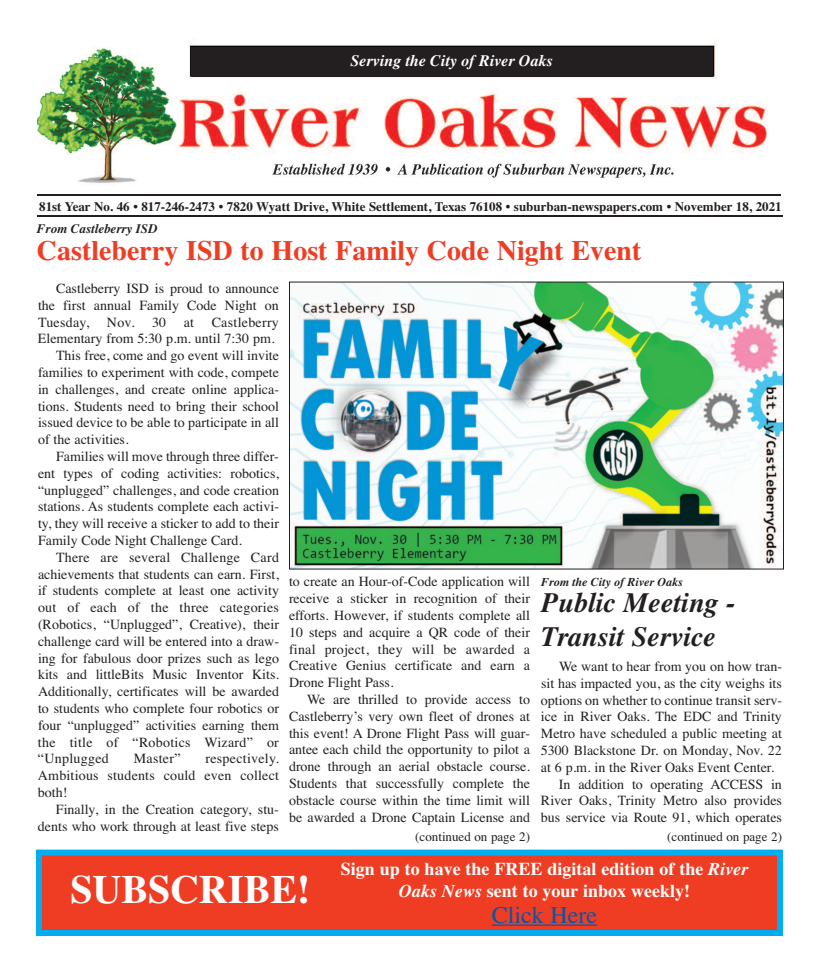
<style>
.page{position:relative;width:819px;height:972px;background:#fff}
.page>*{position:absolute;margin:0;border:0;box-sizing:border-box;transform-origin:0 0}
.t1{font:700 40px "Times";color:#fff}
.t2{font:700 28px "Times";color:#ef3d24}
.t3{font:italic 700 28px/33.6px "Times";color:#231f20}
.t4{font:24px "Times";color:#0855a4}
.t5{font:700 18px/21.6px "Times";color:#fff;text-align:center}
.t6{font:italic 700 16px "Times";color:#fff}
.t7{font:14px/16.8px "Times";color:#231f20;text-align:justify}
.t8{font:14px "Times";letter-spacing:.02em;color:#231f20}
.t9{font:700 13px "Times";color:#231f20}
.t10{font:13px "Times";color:#231f20}
.t11{font:italic 700 13px "Times";color:#231f20}
.t12{font:italic 700 12px "Times";color:#231f20}
.s1{font-style:italic}
</style>
<div class="page">
<hr style="left:37px;top:215px;width:746px;height:2px;background:#231f20">
<hr style="left:37px;top:194px;width:744px;height:2px;background:#231f20">
<img style="left:37px;top:41px;width:731px;height:144px">
<div style="left:191px;top:47px;width:521px;height:29px;background:#231f20"></div>
<div style="left:42px;top:856px;width:735px;height:74px;background:#ef3d24"></div>
<div style="left:36px;top:850px;width:747px;height:86px;border:6px solid #00aeef"></div>
<hr style="left:492px;top:925px;width:105px;height:1px;background:#0855a4">
<img style="left:291px;top:284px;width:491px;height:284px">
<div style="left:289px;top:282px;width:495px;height:288px;border:1px solid #231f20"></div>
<p class="t6" style="left:350px;top:51px;width:204px">Serving the City of River Oaks</p>
<p class="t9" style="left:39px;top:199px;width:744px">81st Year No. 46 • 817-246-2473 • 7820 Wyatt Drive, White Settlement, Texas 76108 • suburban-newspapers.com • November 18, 2021</p>
<p class="t11" style="left:37px;top:221px;width:122px">From Castleberry ISD</p>
<h2 class="t2" style="left:37px;top:234px;width:606px">Castleberry ISD to Host Family Code Night Event</h2>
<p class="t7" style="left:56px;top:280px;width:225px">Castleberry ISD is proud to announce</p>
<p class="t7" style="left:38px;top:297px;width:242px">the first annual Family Code Night on</p>
<p class="t8" style="left:38px;top:314px;width:242px">Tuesday, Nov. 30 at Castleberry</p>
<p class="t7" style="left:38px;top:330px;width:238px">Elementary from 5:30 p.m. until 7:30 pm.</p>
<p class="t7" style="left:56px;top:347px;width:225px">This free, come and go event will invite</p>
<p class="t7" style="left:38px;top:364px;width:243px">families to experiment with code, compete</p>
<p class="t7" style="left:38px;top:381px;width:243px">in challenges, and create online applica-</p>
<p class="t7" style="left:38px;top:397px;width:243px">tions. Students need to bring their school</p>
<p class="t7" style="left:38px;top:414px;width:243px">issued device to be able to participate in all</p>
<p class="t7" style="left:38px;top:431px;width:92px">of the activities.</p>
<p class="t7" style="left:56px;top:448px;width:224px">Families will move through three differ-</p>
<p class="t7" style="left:38px;top:465px;width:242px">ent types of coding activities: robotics,</p>
<p class="t7" style="left:38px;top:481px;width:243px">“unplugged” challenges, and code creation</p>
<p class="t7" style="left:38px;top:498px;width:243px">stations. As students complete each activi-</p>
<p class="t7" style="left:38px;top:515px;width:242px">ty, they will receive a sticker to add to their</p>
<p class="t7" style="left:38px;top:532px;width:205px">Family Code Night Challenge Card.</p>
<p class="t8" style="left:56px;top:549px;width:224px">There are several Challenge Card</p>
<p class="t7" style="left:38px;top:565px;width:242px">achievements that students can earn. First,</p>
<p class="t7" style="left:38px;top:582px;width:242px">if students complete at least one activity</p>
<p class="t8" style="left:38px;top:599px;width:242px">out of each of the three categories</p>
<p class="t7" style="left:38px;top:616px;width:242px">(Robotics, “Unplugged”, Creative), their</p>
<p class="t7" style="left:38px;top:633px;width:243px">challenge card will be entered into a draw-</p>
<p class="t7" style="left:38px;top:649px;width:243px">ing for fabulous door prizes such as lego</p>
<p class="t7" style="left:38px;top:666px;width:242px">kits and littleBits Music Inventor Kits.</p>
<p class="t7" style="left:38px;top:683px;width:242px">Additionally, certificates will be awarded</p>
<p class="t7" style="left:38px;top:700px;width:243px">to students who complete four robotics or</p>
<p class="t7" style="left:38px;top:717px;width:242px">four “unplugged” activities earning them</p>
<p class="t8" style="left:38px;top:734px;width:242px">the title of “Robotics Wizard” or</p>
<p class="t8" style="left:38px;top:750px;width:72px">“Unplugged</p>
<p class="t7" style="left:134px;top:750px;width:48px">Master”</p>
<p class="t7" style="left:38px;top:750px;width:243px;text-indent:167px">respectively.<br>Ambitious students could even collect both!</p>
<p class="t7" style="left:38px;top:801px;width:243px;text-align:right">Finally, in the Creation category, stu&shy;dents who work through at least five steps</p>
<p class="t7" style="left:289px;top:573px;width:243px">to create an Hour-of-Code application will receive a sticker in recognition of their efforts. However, if students complete all 10 steps and acquire a QR code of their final project, they will be awarded a Creative Genius certificate and earn a Drone Flight Pass.</p>
<p class="t7" style="left:289px;top:691px;width:243px;text-indent:18px">We are thrilled to provide access to Castleberry’s very own fleet of drones at this event! A Drone Flight Pass will guar&shy;antee each child the opportunity to pilot a drone through an aerial obstacle course.<br>Students that successfully complete the obstacle course within the time limit will be awarded a Drone Captain License and</p>
<p class="t10" style="left:415px;top:828px;width:116px">(continued on page 2)</p>
<p class="t12" style="left:541px;top:574px;width:143px">From the City of River Oaks</p>
<h2 class="t3" style="left:541px;top:586px;width:196px">Public Meeting -<br>Transit Service</h2>
<p class="t7" style="left:559px;top:658px;width:225px">We want to hear from you on how tran-</p>
<p class="t7" style="left:541px;top:675px;width:242px">sit has impacted you, as the city weighs its</p>
<p class="t7" style="left:541px;top:691px;width:242px">options on whether to continue transit serv-</p>
<p class="t7" style="left:541px;top:708px;width:242px">ice in River Oaks. The EDC and Trinity</p>
<p class="t7" style="left:541px;top:725px;width:243px">Metro have scheduled a public meeting at</p>
<p class="t7" style="left:541px;top:742px;width:242px">5300 Blackstone Dr. on Monday, Nov. 22</p>
<p class="t7" style="left:541px;top:759px;width:235px">at 6 p.m. in the River Oaks Event Center.</p>
<p class="t7" style="left:559px;top:775px;width:224px">In addition to operating ACCESS in</p>
<p class="t7" style="left:541px;top:792px;width:242px">River Oaks, Trinity Metro also provides</p>
<p class="t7" style="left:541px;top:809px;width:242px">bus service via Route 91, which operates</p>
<p class="t10" style="left:667px;top:828px;width:116px">(continued on page 2)</p>
<h1 class="t1" style="left:70px;top:865px;width:242px">SUBSCRIBE!</h1>
<p class="t5" style="left:341px;top:858px;width:409px">Sign up to have the FREE digital edition of the <span class="s1">River<br>Oaks News</span> sent to your inbox weekly!</p>
<h3 class="t4" style="left:492px;top:901px;width:107px">Click Here</h3>
</div>
